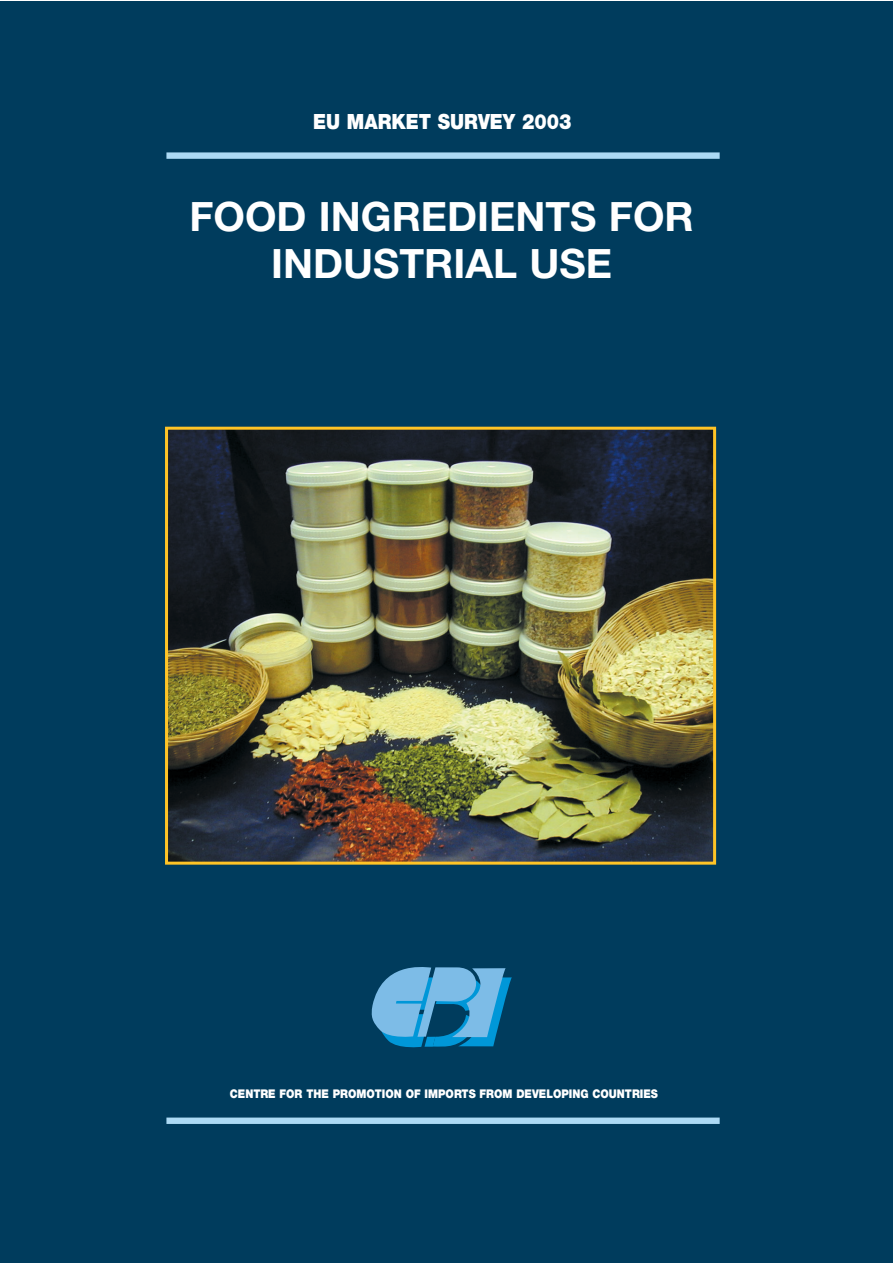
<style>
.page{position:relative;width:894px;height:1263px;background:#fff}
.page>*{position:absolute;margin:0;border:0;box-sizing:border-box;transform-origin:0 0}
.t1{font:700 40.5px/46.5px "Helvetica Neue";color:#fff;text-align:center}
.t2{font:900 21px "Helvetica Neue";color:#fff;scale:.88 1}
.t3{font:900 12px "Helvetica Neue";color:#fff;scale:.88 1}
</style>
<div class="page">
<div style="left:0;top:2px;width:892px;height:1261px;background:#003c5d"></div>
<div style="left:166px;top:152px;width:553px;height:7px;background:#acdaf5"></div>
<svg style="left:371px;top:967px;width:140px;height:81px"></svg>
<img style="left:169px;top:431px;width:543px;height:430px">
<div style="left:165px;top:427px;width:551px;height:438px;border:3px solid #ffc426"></div>
<div style="left:166px;top:1118px;width:553px;height:6px;background:#acdaf5"></div>
<h2 class="t2" style="left:313px;top:114px;width:295px">EU MARKET SURVEY 2003</h2>
<h1 class="t1" style="left:189px;top:197px;width:505px">FOOD INGREDIENTS FOR<br>INDUSTRIAL USE</h1>
<p class="t3" style="left:230px;top:1089px;width:487px">CENTRE FOR THE PROMOTION OF IMPORTS FROM DEVELOPING COUNTRIES</p>
</div>
